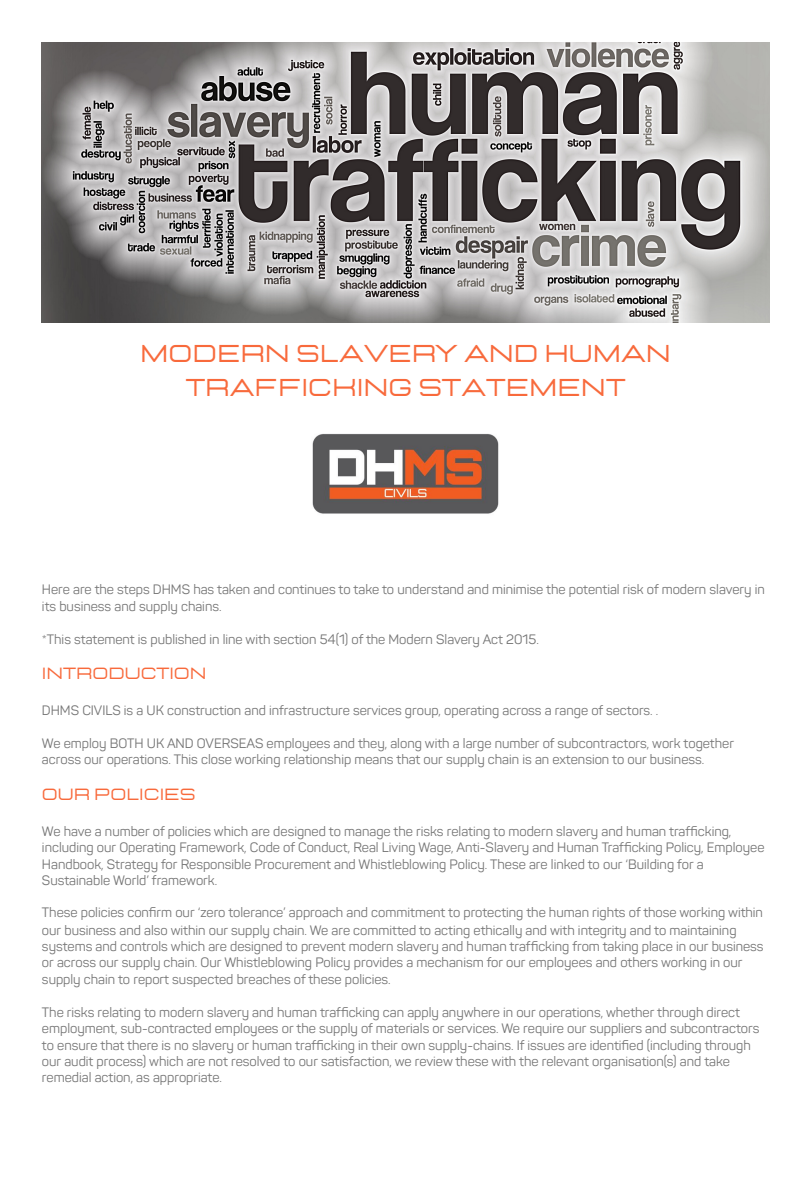
<style>
.page{position:relative;width:810px;height:1181px;background:#fff}
.page>*{position:absolute;margin:0;border:0;box-sizing:border-box;transform-origin:0 0}
.t1{font:24.3px/33.3px "Lastica";color:#f86a3c;text-align:center}
.t2{font:16.2px "Lastica";color:#f86a3c}
.t3{font:13.5px/16.6px "Sahar";color:#767676}
</style>
<div class="page">
<img style="left:42px;top:42px;width:728px;height:280px">
<img style="left:312px;top:434px;width:187px;height:80px">
<p class="t1" style="left:140px;top:338px;width:532px">MODERN SLAVERY AND HUMAN<br>TRAFFICKING STATEMENT</p>
<p class="t3" style="left:42px;top:582px;width:724px;line-height:17.2px">Here are the steps DHMS has taken and continues to take to understand and minimise the potential risk of modern slavery in its business and supply chains.</p>
<p class="t3" style="left:42px;top:632px;width:498px">*This statement is published in line with section 54(1) of the Modern Slavery Act 2015.</p>
<p class="t2" style="left:42px;top:665px;width:166px">INTRODUCTION</p>
<p class="t3" style="left:42px;top:703px;width:618px">DHMS CIVILS is a UK construction and infrastructure services group, operating across a range of sectors. .</p>
<p class="t3" style="left:42px;top:736px;width:693px;line-height:16.2px">We employ BOTH UK AND OVERSEAS employees and they, along with a large number of subcontractors, work together across our operations. This close working relationship means that our supply chain is an extension to our business.</p>
<p class="t2" style="left:42px;top:786px;width:155px">OUR POLICIES</p>
<p class="t3" style="left:42px;top:824px;width:724px">We have a number of policies which are designed to manage the risks relating to modern slavery and human trafficking, including our Operating Framework, Code of Conduct, Real Living Wage, Anti-Slavery and Human Trafficking Policy, Employee Handbook, Strategy for Responsible Procurement and Whistleblowing Policy. These are linked to our ‘Building for a Sustainable World’ framework.</p>
<p class="t3" style="left:42px;top:905px;width:723px">These policies confirm our ‘zero tolerance’ approach and commitment to protecting the human rights of those working within our business and also within our supply chain. We are committed to acting ethically and with integrity and to maintaining systems and controls which are designed to prevent modern slavery and human trafficking from taking place in our business or across our supply chain. Our Whistleblowing Policy provides a mechanism for our employees and others working in our supply chain to report suspected breaches of these policies.</p>
<p class="t3" style="left:42px;top:1005px;width:719px">The risks relating to modern slavery and human trafficking can apply anywhere in our operations, whether through direct employment, sub-contracted employees or the supply of materials or services. We require our suppliers and subcontractors to ensure that there is no slavery or human trafficking in their own supply-chains. If issues are identified (including through our audit process) which are not resolved to our satisfaction, we review these with the relevant organisation(s) and take remedial action, as appropriate.</p>
</div>
